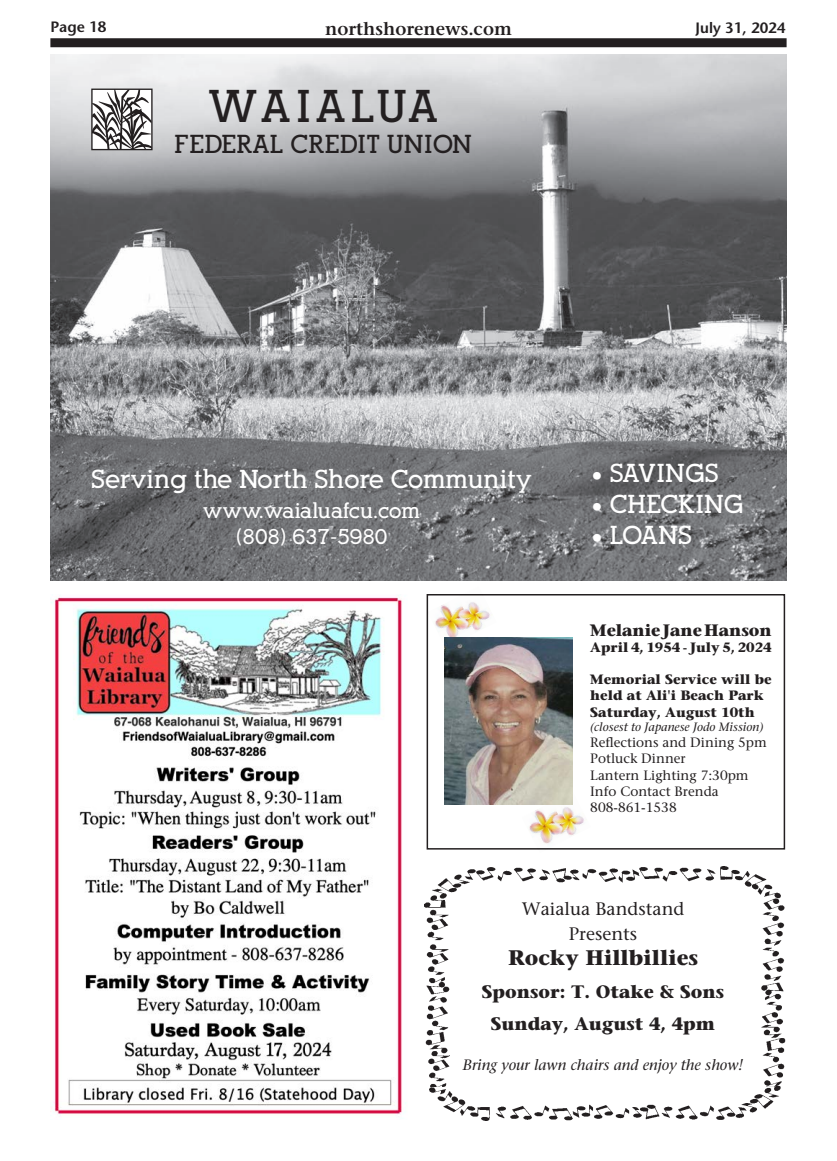
<style>
.page{position:relative;width:837px;height:1161px;background:#fff}
.page>*{position:absolute;margin:0;border:0;box-sizing:border-box;transform-origin:0 0}
.t1{font:700 45px "Alexandria FLF";letter-spacing:.075em;color:#231f20}
.t2{font:700 25.5px "Alexandria FLF";color:#fff}
.t3{font:700 25.5px "Alexandria FLF";color:#231f20}
.t4{font:700 21px/25.2px "Alexandria FLF";color:#fff;text-align:center}
.Body_text{font:700 21px "Stone Serif";color:#231f20}
.Body_text-2{font:700 18px "Stone Serif";color:#231f20}
.Body_text-3{font:18px "Stone Serif";color:#231f20}
.t5{font:600 18px "Stone Serif";color:#231f20}
.Body_text-4{font:700 16.5px "Stone Serif";letter-spacing:-.005em;color:#231f20}
.Body_text-5{font:italic 15px "Stone Serif";color:#231f20}
.t6{font:600 15px "Stone Sans";color:#231f20}
.Body_text-6{font:13.5px "Stone Serif";color:#231f20}
.Body_text-7{font:700 13.5px/16.2px "Stone Serif";color:#231f20}
.Body_text-8{font:italic 12px "Stone Serif";color:#231f20}
</style>
<div class="page">
<div style="left:50px;top:38px;width:737px;height:9px;background:#231f20"></div>
<img style="left:51px;top:595px;width:355px;height:519px">
<div style="left:427px;top:594px;width:358px;height:256px;border:2px solid #231f20"></div>
<img style="left:522px;top:792px;width:69px;height:58px">
<img style="left:428px;top:594px;width:69px;height:54px">
<img style="left:445px;top:638px;width:127px;height:166px">
<img style="left:51px;top:54px;width:736px;height:526px">
<svg style="left:93px;top:91px;width:58px;height:57px"></svg>
<div style="left:91px;top:89px;width:62px;height:61px;border:1px solid #231f20"></div>
<img style="left:424px;top:867px;width:362px;height:253px">
<p class="t6" style="left:50px;top:18px;width:58px">Page 18</p>
<h3 class="t5" style="left:325px;top:17px;width:188px">northshorenews.com</h3>
<p class="t6" style="left:696px;top:18px;width:91px">July 31, 2024</p>
<p class="t1" style="left:208px;top:82px;width:232px">WAIALUA</p>
<p class="t3" style="left:174px;top:130px;width:299px">FEDERAL CREDIT UNION</p>
<p class="t2" style="left:91px;top:466px;width:442px">Serving the North Shore Community</p>
<p class="t2" style="left:592px;top:460px;width:128px">• SAVINGS</p>
<p class="t2" style="left:592px;top:490px;width:153px">• CHECKING</p>
<p class="t2" style="left:592px;top:521px;width:102px">• LOANS</p>
<p class="t4" style="left:203px;top:499px;width:219px">www.waialuafcu.com (808) 637-5980</p>
<p class="Body_text-4" style="left:590px;top:619px;width:183px">Melanie Jane Hanson</p>
<p class="Body_text-7" style="left:590px;top:639px;width:183px">April 4, 1954 - July 5, 2024</p>
<p class="Body_text-7" style="left:590px;top:671px;width:183px">Memorial Service will be held at Ali'i Beach Park</p>
<p class="Body_text-7" style="left:590px;top:704px;width:166px">Saturday, August 10th</p>
<p class="Body_text-8" style="left:590px;top:720px;width:175px">(closest to Japanese Jodo Mission)</p>
<p class="Body_text-6" style="left:590px;top:734px;width:178px">Reflections and Dining 5pm</p>
<p class="Body_text-6" style="left:590px;top:750px;width:97px">Potluck Dinner</p>
<p class="Body_text-6" style="left:590px;top:767px;width:160px">Lantern Lighting 7:30pm</p>
<p class="Body_text-6" style="left:590px;top:783px;width:130px">Info Contact Brenda</p>
<p class="Body_text-6" style="left:590px;top:799px;width:88px">808-861-1538</p>
<p class="Body_text-3" style="left:522px;top:898px;width:164px">Waialua Bandstand</p>
<p class="Body_text-3" style="left:569px;top:923px;width:70px">Presents</p>
<p class="Body_text" style="left:508px;top:945px;width:192px">Rocky Hillbillies</p>
<p class="Body_text-2" style="left:482px;top:980px;width:244px">Sponsor: T. Otake &amp; Sons</p>
<p class="Body_text-2" style="left:491px;top:1012px;width:226px">Sunday, August 4, 4pm</p>
<p class="Body_text-5" style="left:463px;top:1056px;width:282px">Bring your lawn chairs and enjoy the show!</p>
</div>
